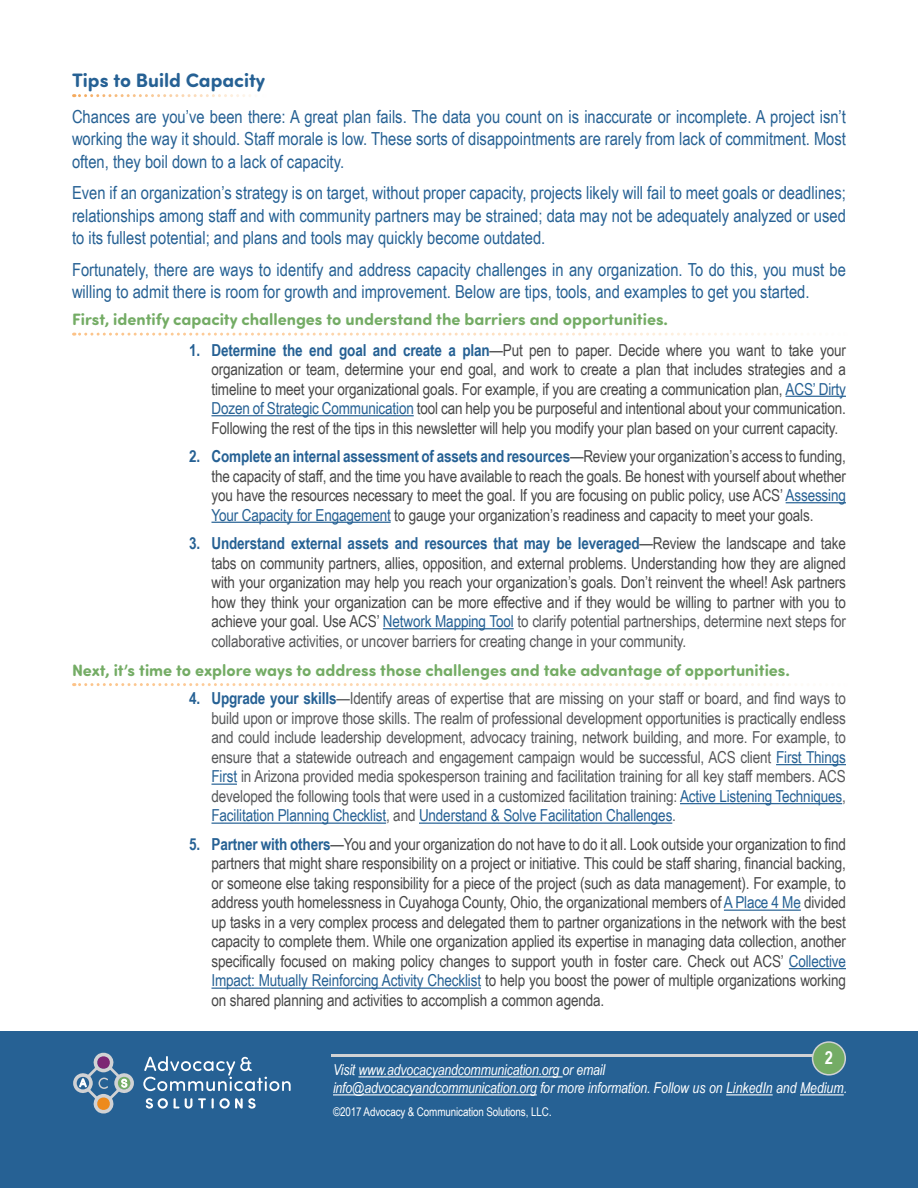
<style>
.page{position:relative;width:918px;height:1188px;background:#fff}
.page>*{position:absolute;margin:0;border:0;box-sizing:border-box;transform-origin:0 0}
.subheadbold{font:700 19.5px "Sofia Pro Soft";color:#266194}
.text_blue{font:18px/22.5px "Arial Narrow";color:#266194;text-align:justify}
.t1{font:700 18px "Arial Narrow";color:#fff}
.t2{font:16.5px/19.5px "Arial Narrow";letter-spacing:-.01em;color:#484848;text-align:justify}
.t3{font:16.5px/19.5px "Arial Narrow";letter-spacing:-.01em;color:#57585a;text-align:justify}
.subheadbold2{font:700 16.5px "Sofia Pro Soft";color:#74ac65}
.t4{font:italic 15px/18px "Arial Narrow";letter-spacing:-.01em;color:#fff}
.t5{font:12px "Arial Narrow";letter-spacing:-.01em;color:#fff}
.s1{font-weight:700;color:#266194}
.s2{color:#266194}
.s3{color:#57585a}
.s4{font-size:13.5px}
</style>
<div class="page">
<div style="left:0;top:1031px;width:918px;height:157px;background:#266194"></div>
<svg style="left:143px;top:1056px;width:148px;height:35px"></svg>
<svg style="left:146px;top:1098px;width:22px;height:11px"></svg>
<svg style="left:174px;top:1098px;width:5px;height:10px"></svg>
<svg style="left:185px;top:1098px;width:7px;height:11px"></svg>
<svg style="left:198px;top:1098px;width:8px;height:11px"></svg>
<svg style="left:212px;top:1098px;width:44px;height:11px"></svg>
<svg style="left:73px;top:1053px;width:61px;height:61px"></svg>
<hr style="left:358px;top:1076px;width:205px;height:1px;background:#fff">
<hr style="left:333px;top:1094px;width:204px;height:1px;background:#fff">
<hr style="left:726px;top:1094px;width:47px;height:1px;background:#fff">
<hr style="left:800px;top:1094px;width:44px;height:1px;background:#fff">
<hr style="left:331px;top:1054px;width:492px;height:3px;background:#d1d2d4">
<div style="left:813px;top:1042px;width:32px;height:33px;background:#74ac65;border-radius:50%"></div>
<div style="left:812px;top:1041px;width:34px;height:35px;border:2px solid #d1d2d4;border-radius:50%"></div>
<svg style="left:74px;top:94px;width:177px;height:3px"></svg>
<svg style="left:74px;top:333px;width:717px;height:3px"></svg>
<svg style="left:74px;top:683px;width:717px;height:3px"></svg>
<hr style="left:776px;top:764px;width:70px;height:1px;background:#266194">
<svg style="left:212px;top:784px;width:25px;height:1px"></svg>
<hr style="left:680px;top:803px;width:162px;height:1px;background:#266194">
<hr style="left:212px;top:823px;width:174px;height:1px;background:#266194">
<hr style="left:419px;top:823px;width:253px;height:1px;background:#266194">
<hr style="left:724px;top:910px;width:77px;height:1px;background:#266194">
<hr style="left:789px;top:968px;width:57px;height:1px;background:#266194">
<hr style="left:212px;top:988px;width:269px;height:1px;background:#266194">
<hr style="left:786px;top:396px;width:60px;height:1px;background:#266194">
<hr style="left:212px;top:415px;width:202px;height:1px;background:#266194">
<hr style="left:786px;top:502px;width:60px;height:1px;background:#266194">
<hr style="left:212px;top:522px;width:179px;height:1px;background:#266194">
<hr style="left:383px;top:628px;width:131px;height:1px;background:#266194">
<p class="subheadbold" style="left:72px;top:66px;width:195px">Tips to Build Capacity</p>
<p class="text_blue" style="left:72px;top:104px;width:775px">Chances are you’ve been there: A great plan fails. The data you count on is inaccurate or incomplete. A project isn’t working the way it should. Staff morale is low. These sorts of disappointments are rarely from lack of commitment. Most often, they boil down to a lack of capacity.</p>
<p class="text_blue" style="left:72px;top:181px;width:775px">Even if an organization’s strategy is on target, without proper capacity, projects likely will fail to meet goals or deadlines; relationships among staff and with community partners may be strained; data may not be adequately analyzed or used to its fullest potential; and plans and tools may quickly become outdated.</p>
<p class="text_blue" style="left:72px;top:257px;width:775px">Fortunately, there are ways to identify and address capacity challenges in any organization. To do this, you must be willing to admit there is room for growth and improvement. Below are tips, tools, and examples to get you started.</p>
<p class="subheadbold2" style="left:72px;top:307px;width:598px">First, identify capacity challenges to understand the barriers and opportunities.</p>
<p class="t2" style="left:212px;top:339px;width:636px;text-indent:-22px"><span class="s1">1. Determine the end goal and create a plan</span>—Put pen to paper. Decide where you want to take your organization or team, determine your end goal, and work to create a plan that includes strategies and a timeline to meet your organizational goals. For example, if you are creating a communication plan, <span class="s2">ACS’ Dirty Dozen of Strategic Communication</span> tool can help you be purposeful and intentional about your communication.<br>Following the rest of the tips in this newsletter will help you modify your plan based on your current capacity.</p>
<p class="t2" style="left:212px;top:446px;width:636px;text-indent:-22px"><span class="s1">2. Complete an internal assessment of assets and resources</span>—Review your organization’s access to funding, the capacity of staff, and the time you have available to reach the goals. Be honest with yourself about whether you have the resources necessary to meet the goal. If you are focusing on public policy, use ACS’ <span class="s2">Assessing Your Capacity for Engagement</span> to gauge your organization’s readiness and capacity to meet your goals.</p>
<p class="t2" style="left:212px;top:533px;width:636px;text-indent:-22px"><span class="s1">3. Understand external assets and resources that may be leveraged</span>—Review the landscape and take tabs on community partners, allies, opposition, and external problems. Understanding how they are aligned with your organization may help you reach your organization’s goals. Don’t reinvent the wheel! Ask partners how they think your organization can be more effective and if they would be willing to partner with you to achieve your goal. Use ACS’ <span class="s2">Network Mapping Tool</span> <span class="s3">to clarify potential partnerships, determine next steps for collaborative activities, or uncover barriers for creating change in your community.</span></p>
<p class="subheadbold2" style="left:72px;top:658px;width:720px">Next, it’s time to explore ways to address those challenges and take advantage of opportunities.</p>
<p class="t3" style="left:212px;top:688px;width:636px;text-indent:-22px"><span class="s1">4. Upgrade your skills</span>—Identify areas of expertise that are missing on your staff or board, and find ways to build upon or improve those skills. The realm of professional development opportunities is practically endless and could include leadership development, advocacy training, network building, and more. For example, to ensure that a statewide outreach and engagement campaign would be successful, ACS client <span class="s2">First Things First</span> in Arizona provided media spokesperson training and facilitation training for all key staff members. ACS developed the following tools that were used in a customized facilitation training: <span class="s2">Active Listening Techniques</span>, <span class="s2">Facilitation Planning Checklist</span>, and <span class="s2">Understand &amp; Solve Facilitation Challenges</span>.</p>
<p class="t2" style="left:212px;top:834px;width:636px;text-indent:-22px"><span class="s1">5. Partner with others</span>—You and your organization do not have to do it all. Look outside your organization to find partners that might share responsibility on a project or initiative. This could be staff sharing, financial backing, or someone else taking responsibility for a piece of the project (such as data management). For example, to address youth homelessness in Cuyahoga County, Ohio, the organizational members of <span class="s2">A Place 4 Me</span> divided up tasks in a very complex process and delegated them to partner organizations in the network with the best capacity to complete them. While one organization applied its expertise in managing data collection, another specifically focused on making policy changes to support youth in foster care. Check out ACS’ <span class="s2">Collective Impact: Mutually Reinforcing Activity Checklist</span> to help you boost the power of multiple organizations working on shared planning and activities to accomplish a common agenda.</p>
<p class="t1" style="left:825px;top:1044px;width:10px">2</p>
<p class="t4" style="left:333px;top:1061px;width:516px">Visit www.advocacyandcommunication.org or email<br>info@advocacyandcommunication.org for more information. Follow us on LinkedIn and Medium.</p>
<p class="t5" style="left:333px;top:1103px;width:220px">©2017 Advocacy &amp; Communication Solutions, LLC<span class="s4">.</span></p>
</div>
